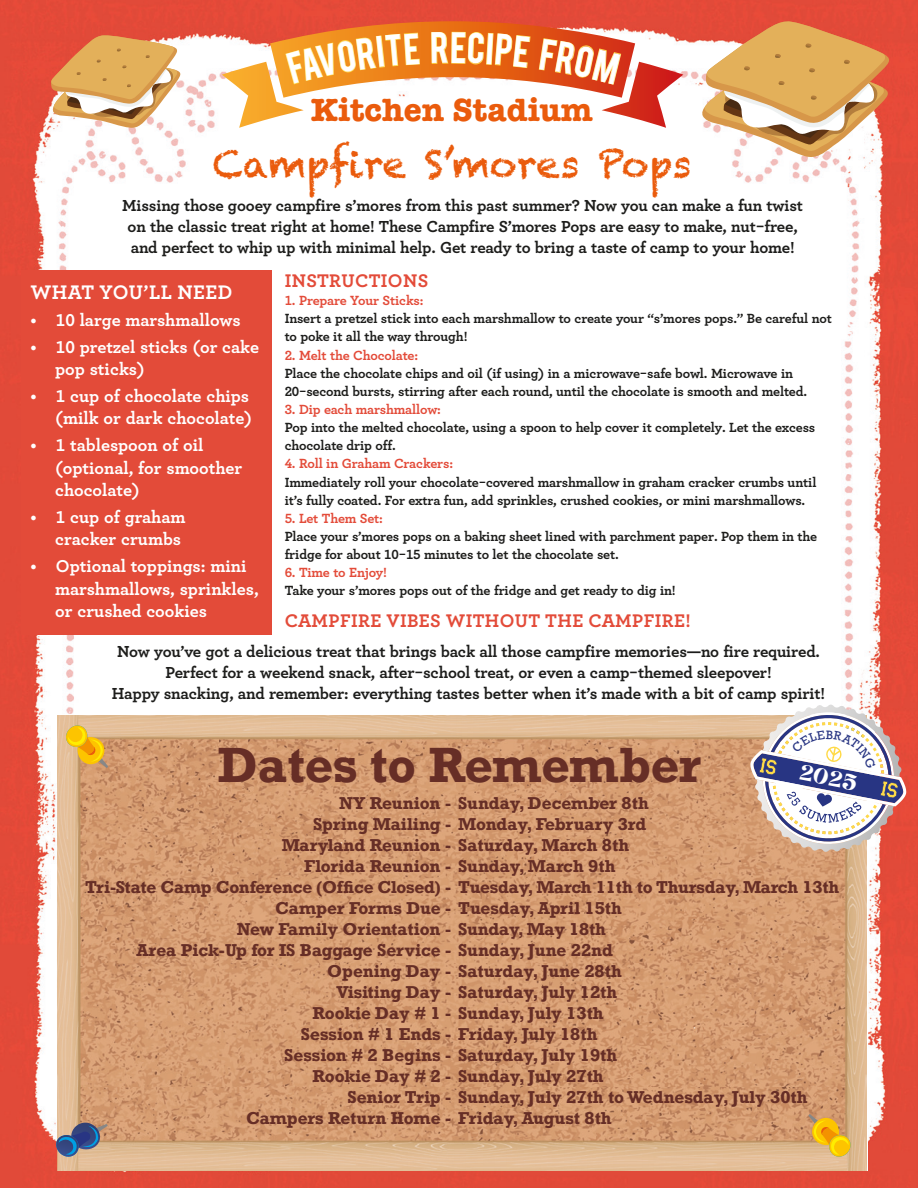
<style>
.page{position:relative;width:918px;height:1188px;background:#fff}
.page>*{position:absolute;margin:0;border:0;box-sizing:border-box;transform-origin:0 0}
.t1{font:700 46.5px "Rockwell";letter-spacing:-.01em;color:#662e26}
.t2{font:37.65px "Chalkduster";color:#ea5b0c}
.t3{font:700 33.15px "American Typewriter";color:#ea5b0c}
.t4{font:700 20.55px "Archer";letter-spacing:.02em;color:#fff}
.t5{font:700 19.2px "Archer";letter-spacing:.02em;color:#e34b39}
.t6{font:700 18px/22.5px "Archer";color:#fff}
.t7{font:17.4px "Brasika Display";color:#fff}
.t8{font:700 16.8px/21px "Archer";letter-spacing:-.01em;color:#1d1d1b;text-align:center}
.t9{font:700 16.2px "Rockwell";color:#662e26}
.t10{font:700 13.95px/18.1px "Archer";letter-spacing:-.01em;color:#1d1d1b}
.t11{font:700 13.95px "Archer";letter-spacing:-.015em;color:#e34b39}
</style>
<div class="page">
<img style="left:0;top:0;width:918px;height:1188px">
<img style="left:57px;top:716px;width:809px;height:455px">
<svg style="left:66px;top:725px;width:22px;height:22px"></svg>
<svg style="left:67px;top:726px;width:41px;height:42px;background:#e8b742"></svg>
<svg style="left:829px;top:1135px;width:22px;height:22px"></svg>
<svg style="left:808px;top:1114px;width:42px;height:42px;background:#e4b13d"></svg>
<svg style="left:55px;top:1123px;width:53px;height:35px;background:#80818f"></svg>
<svg style="left:695px;top:20px;width:198px;height:139px"></svg>
<svg style="left:222px;top:21px;width:461px;height:107px"></svg>
<svg style="left:47px;top:35px;width:136px;height:93px"></svg>
<div style="left:21px;top:270px;width:251px;height:365px;background:#e34b39"></div>
<svg style="left:286px;top:33px;width:133px;height:51px;background:#ef8e25"></svg>
<svg style="left:432px;top:32px;width:98px;height:36px;background:#e56511"></svg>
<svg style="left:539px;top:39px;width:82px;height:45px;background:#d94116"></svg>
<svg style="left:750px;top:705px;width:156px;height:147px"></svg>
<h3 class="t3" style="left:311px;top:82px;width:283px">Kitchen Stadium</h3>
<h2 class="t2" style="left:213px;top:142px;width:480px">Campfire S’mores Pops</h2>
<p class="t8" style="left:122px;top:194px;width:682px">Missing those gooey campfire s’mores from this past summer? Now you can make a fun twist on the classic treat right at home! These Campfire S’mores Pops are easy to make, nut-free, and perfect to whip up with minimal help. Get ready to bring a taste of camp to your home!</p>
<h3 class="t4" style="left:30px;top:276px;width:204px">WHAT YOU’LL NEED</h3>
<p class="t6" style="left:30px;top:308px;width:212px">• 10 large marshmallows</p>
<p class="t6" style="left:55px;top:334px;width:205px;text-indent:-25px">• 10 pretzel sticks (or cake pop sticks)</p>
<p class="t6" style="left:30px;top:384px;width:223px;text-align:right">• 1 cup of chocolate chips (milk or dark chocolate)</p>
<p class="t6" style="left:55px;top:433px;width:189px;text-indent:-25px">• 1 tablespoon of oil (optional, for smoother chocolate)</p>
<p class="t6" style="left:30px;top:505px;width:157px;text-align:right">• 1 cup of graham cracker crumbs</p>
<p class="t6" style="left:55px;top:554px;width:205px;text-indent:-25px">• Optional toppings: mini marshmallows, sprinkles, or crushed cookies</p>
<h3 class="t5" style="left:285px;top:265px;width:145px">INSTRUCTIONS</h3>
<p class="t11" style="left:285px;top:289px;width:140px">1. Prepare Your Sticks:</p>
<p class="t10" style="left:285px;top:309px;width:549px">Insert a pretzel stick into each marshmallow to create your “s’mores pops.” Be careful not to poke it all the way through!</p>
<p class="t11" style="left:285px;top:344px;width:135px">2. Melt the Chocolate:</p>
<p class="t10" style="left:285px;top:363px;width:524px">Place the chocolate chips and oil (if using) in a microwave-safe bowl. Microwave in<br>20-second bursts, stirring after each round, until the chocolate is smooth and melted.</p>
<p class="t11" style="left:285px;top:398px;width:158px">3. Dip each marshmallow:</p>
<p class="t10" style="left:285px;top:418px;width:532px">Pop into the melted chocolate, using a spoon to help cover it completely. Let the excess chocolate drip off.</p>
<p class="t11" style="left:285px;top:453px;width:170px">4. Roll in Graham Crackers:</p>
<p class="t10" style="left:285px;top:472px;width:533px">Immediately roll your chocolate-covered marshmallow in graham cracker crumbs until it’s fully coated. For extra fun, add sprinkles, crushed cookies, or mini marshmallows.</p>
<p class="t11" style="left:285px;top:507px;width:100px">5. Let Them Set:</p>
<p class="t10" style="left:285px;top:526px;width:534px">Place your s’mores pops on a baking sheet lined with parchment paper. Pop them in the fridge for about 10-15 minutes to let the chocolate set.</p>
<p class="t11" style="left:285px;top:562px;width:104px">6. Time to Enjoy!</p>
<p class="t10" style="left:285px;top:581px;width:393px">Take your s’mores pops out of the fridge and get ready to dig in!</p>
<h3 class="t5" style="left:285px;top:605px;width:408px">CAMPFIRE VIBES WITHOUT THE CAMPFIRE!</h3>
<p class="t8" style="left:112px;top:640px;width:715px">Now you’ve got a delicious treat that brings back all those campfire memories—no fire required.<br>Perfect for a weekend snack, after-school treat, or even a camp-themed sleepover!<br>Happy snacking, and remember: everything tastes better when it’s made with a bit of camp spirit!</p>
<h1 class="t1" style="left:218px;top:735px;width:485px">Dates to Remember</h1>
<p class="t7" style="left:802px;top:759px;width:60px;rotate:11deg">2025</p>
<p class="t9" style="left:339px;top:793px;width:311px">NY Reunion - Sunday, December 8th</p>
<p class="t9" style="left:313px;top:814px;width:335px">Spring Mailing - Monday, February 3rd</p>
<p class="t9" style="left:282px;top:835px;width:349px">Maryland Reunion - Saturday, March 8th</p>
<p class="t9" style="left:304px;top:856px;width:313px">Florida Reunion - Sunday, March 9th</p>
<p class="t9" style="left:85px;top:877px;width:756px">Tri-State Camp Conference (Office Closed) - Tuesday, March 11th to Thursday, March 13th</p>
<p class="t9" style="left:275px;top:898px;width:348px">Camper Forms Due - Tuesday, April 15th</p>
<p class="t9" style="left:237px;top:919px;width:371px">New Family Orientation - Sunday, May 18th</p>
<p class="t9" style="left:136px;top:940px;width:478px">Area Pick-Up for IS Baggage Service - Sunday, June 22nd</p>
<p class="t9" style="left:327px;top:961px;width:296px">Opening Day - Saturday, June 28th</p>
<p class="t9" style="left:336px;top:982px;width:283px">Visiting Day - Saturday, July 12th</p>
<p class="t9" style="left:313px;top:1003px;width:293px">Rookie Day # 1 - Sunday, July 13th</p>
<p class="t9" style="left:301px;top:1024px;width:298px">Session # 1 Ends - Friday, July 18th</p>
<p class="t9" style="left:284px;top:1045px;width:335px">Session # 2 Begins - Saturday, July 19th</p>
<p class="t9" style="left:313px;top:1066px;width:293px">Rookie Day # 2 - Sunday, July 27th</p>
<p class="t9" style="left:347px;top:1087px;width:462px">Senior Trip - Sunday, July 27th to Wednesday, July 30th</p>
<p class="t9" style="left:246px;top:1108px;width:367px">Campers Return Home - Friday, August 8th</p>
</div>
